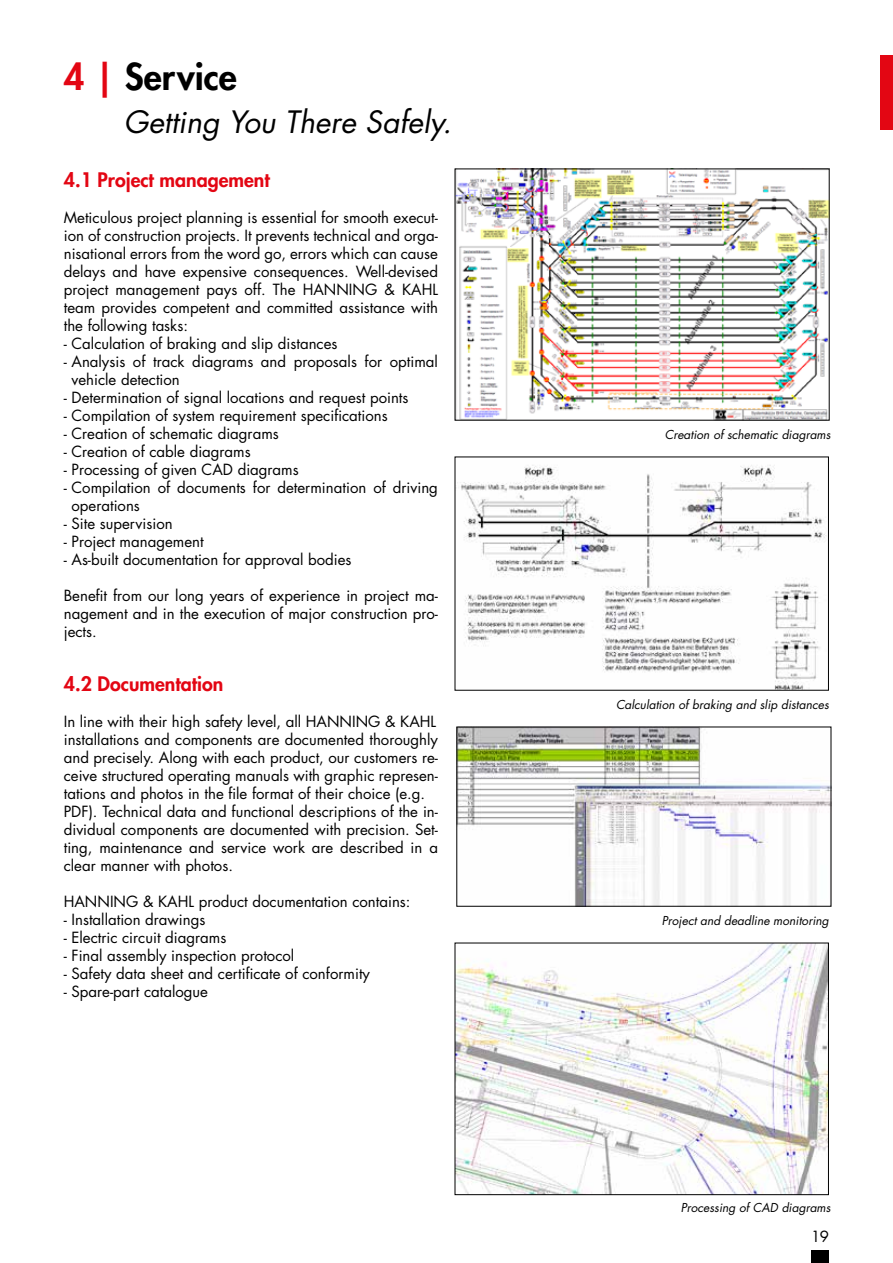
<style>
.page{position:relative;width:893px;height:1263px;background:#fff}
.page>*{position:absolute;margin:0;border:0;box-sizing:border-box;transform-origin:0 0}
.t1{font:800 36px "Futura Std";color:#000}
.t2{font:italic 30px "Futura Std";color:#000}
.t3{font:800 19.5px "Futura Std";color:#e30613}
.t4{font:15px/18px "Futura Std";color:#000}
.t5{font:italic 12px "Futura Std";color:#000}
.s1{color:#e30613}
</style>
<div class="page">
<div style="left:811px;top:1250px;width:18px;height:13px;background:#000"></div>
<div style="left:880px;top:55px;width:13px;height:74px;background:#e30613"></div>
<img style="left:457px;top:945px;width:370px;height:248px">
<div style="left:455px;top:943px;width:374px;height:252px;border:1px solid #000"></div>
<img style="left:458px;top:729px;width:371px;height:176px">
<div style="left:456px;top:727px;width:375px;height:180px;border:1px solid #000"></div>
<img style="left:457px;top:465px;width:370px;height:224px">
<img style="left:457px;top:171px;width:371px;height:248px">
<h1 class="t1" style="left:64px;top:54px;width:175px"><span class="s1">4 |</span> Service</h1>
<h2 class="t2" style="left:124px;top:103px;width:329px">Getting You There Safely.</h2>
<h3 class="t3" style="left:64px;top:167px;width:208px">4.1 Project management</h3>
<p class="t4" style="left:64px;top:208px;width:376px;text-align:justify">Meticulous project planning is essential for smooth execut&shy;ion of construction projects. It prevents technical and orga&shy;nisational errors from the word go, errors which can cause delays and have expensive consequences. Well-devised project management pays off. The HANNING &amp; KAHL team provides competent and committed assistance with the following tasks:</p>
<p class="t4" style="left:64px;top:334px;width:275px">- Calculation of braking and slip distances</p>
<p class="t4" style="left:72px;top:352px;width:368px;text-indent:-8px">- Analysis of track diagrams and proposals for optimal vehicle detection</p>
<p class="t4" style="left:64px;top:388px;width:346px">- Determination of signal locations and request points</p>
<p class="t4" style="left:64px;top:406px;width:325px">- Compilation of system requirement specifications</p>
<p class="t4" style="left:64px;top:424px;width:217px">- Creation of schematic diagrams</p>
<p class="t4" style="left:64px;top:442px;width:189px">- Creation of cable diagrams</p>
<p class="t4" style="left:64px;top:460px;width:237px">- Processing of given CAD diagrams</p>
<p class="t4" style="left:72px;top:478px;width:368px;text-indent:-8px">- Compilation of documents for determination of driving operations</p>
<p class="t4" style="left:64px;top:514px;width:110px">- Site supervision</p>
<p class="t4" style="left:64px;top:532px;width:141px">- Project management</p>
<p class="t4" style="left:64px;top:550px;width:289px">- As-built documentation for approval bodies</p>
<p class="t4" style="left:64px;top:586px;width:376px;text-align:justify">Benefit from our long years of experience in project ma&shy;nagement and in the execution of major construction pro&shy;jects.</p>
<h3 class="t3" style="left:64px;top:671px;width:161px">4.2 Documentation</h3>
<p class="t4" style="left:64px;top:712px;width:376px">In line with their high safety level, all HANNING &amp; KAHL installations and components are documented thoroughly and precisely. Along with each product, our customers re&shy;ceive structured operating manuals with graphic represen&shy;tations and photos in the file format of their choice (e.g.<br>PDF). Technical data and functional descriptions of the in&shy;dividual components are documented with precision. Set&shy;ting, maintenance and service work are described in a clear manner with photos.</p>
<p class="t4" style="left:64px;top:892px;width:348px">HANNING &amp; KAHL product documentation contains:</p>
<p class="t4" style="left:64px;top:910px;width:143px">- Installation drawings</p>
<p class="t4" style="left:64px;top:928px;width:164px">- Electric circuit diagrams</p>
<p class="t4" style="left:64px;top:946px;width:232px">- Final assembly inspection protocol</p>
<p class="t4" style="left:64px;top:964px;width:308px">- Safety data sheet and certificate of conformity</p>
<p class="t4" style="left:64px;top:982px;width:146px">- Spare-part catalogue</p>
<p class="t5" style="left:665px;top:427px;width:167px">Creation of schematic diagrams</p>
<p class="t5" style="left:616px;top:697px;width:214px">Calculation of braking and slip distances</p>
<p class="t5" style="left:662px;top:912px;width:168px">Project and deadline monitoring</p>
<p class="t5" style="left:681px;top:1200px;width:151px">Processing of CAD diagrams</p>
<p class="t4" style="left:811px;top:1227px;width:19px">19</p>
</div>
